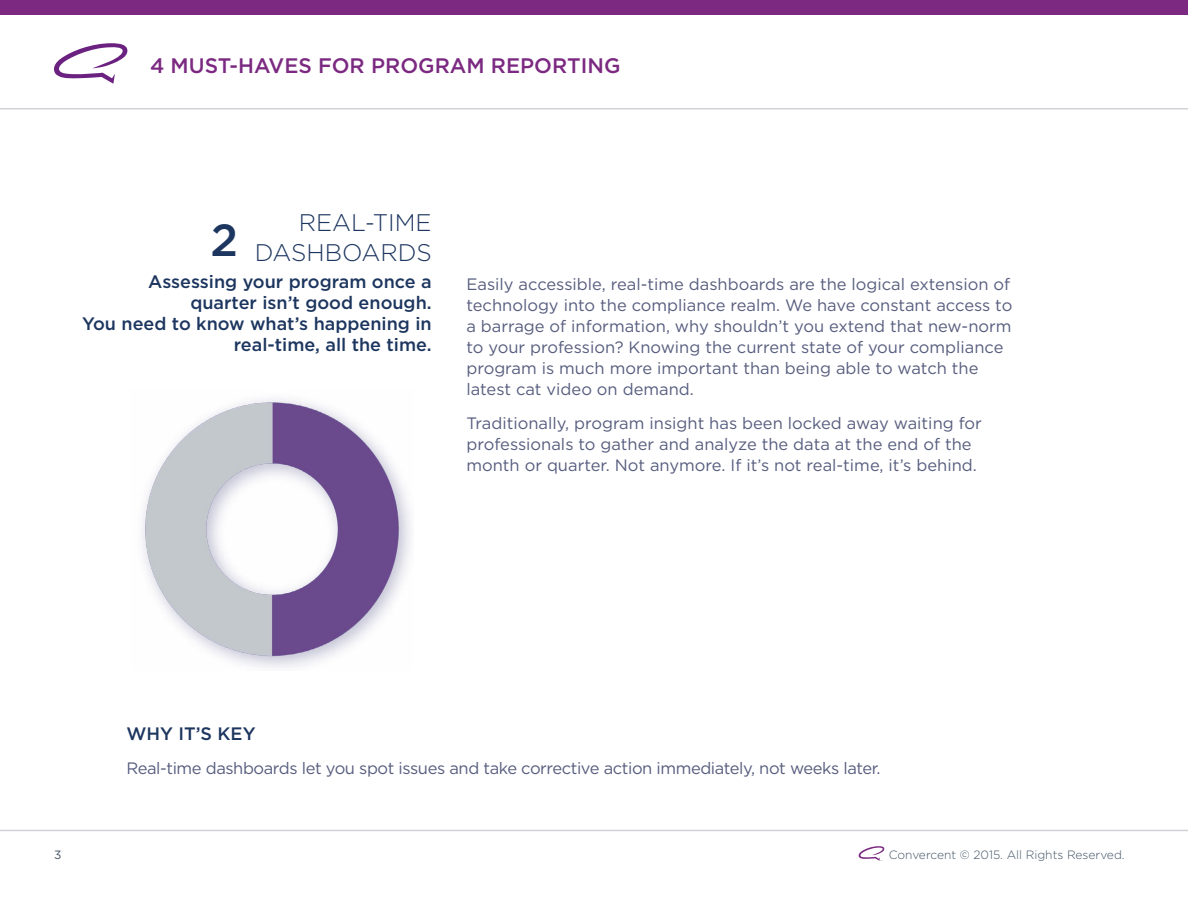
<style>
.page{position:relative;width:1188px;height:918px;background:#fff}
.page>*{position:absolute;margin:0;border:0;box-sizing:border-box;transform-origin:0 0}
.t1{font:500 45px "Gotham";color:#1d365f}
.t2{font:300 24px/30px "Gotham";color:#1d365f;text-align:right}
.t3{font:500 21px "Gotham";color:#7b2981}
.t4{font:500 18px/21px "Gotham";color:#1d365f;text-align:right}
.t5{font:16.5px/21px "Gotham";color:#575d7e}
.t6{font:16.5px "Gotham";letter-spacing:-.025em;color:#575d7e}
.t7{font:300 12px "Gotham";color:#425364}
.t8{font:12px "Gotham";color:#425364}
</style>
<div class="page">
<div style="left:0;top:0;width:1188px;height:15px;background:#7b2981"></div>
<svg style="left:859px;top:846px;width:26px;height:15px"></svg>
<hr style="left:0;top:830px;width:1188px;height:1px;background:#a2a5ae">
<svg style="left:54px;top:43px;width:74px;height:41px"></svg>
<hr style="left:0;top:108px;width:1188px;height:2px;background:#a2a5ae">
<img style="left:142px;top:399px;width:269px;height:269px">
<p class="t3" style="left:150px;top:51px;width:472px">4 MUST-HAVES FOR PROGRAM REPORTING</p>
<h2 class="t2" style="left:255px;top:207px;width:178px">REAL-TIME<br>DASHBOARDS</h2>
<p class="t4" style="left:82px;top:271px;width:351px">Assessing your program once a quarter isn’t good enough.<br>You need to know what’s happening in real-time, all the time.</p>
<h1 class="t1" style="left:210px;top:211px;width:29px">2</h1>
<p class="t5" style="left:466px;top:273px;width:547px">Easily accessible, real-time dashboards are the logical extension of technology into the compliance realm. We have constant access to a barrage of information, why shouldn’t you extend that new-norm to your profession? Knowing the current state of your compliance program is much more important than being able to watch the latest cat video on demand.</p>
<p class="t5" style="left:466px;top:413px;width:517px">Traditionally, program insight has been locked away waiting for professionals to gather and analyze the data at the end of the month or quarter. Not anymore. If it’s not real-time, it’s behind.</p>
<p class="t4" style="left:126px;top:723px;width:131px">WHY IT’S KEY</p>
<p class="t6" style="left:126px;top:758px;width:756px">Real-time dashboards let you spot issues and take corrective action immediately, not weeks later.</p>
<p class="t8" style="left:54px;top:847px;width:9px">3</p>
<p class="t7" style="left:889px;top:847px;width:237px">Convercent © 2015. All Rights Reserved.</p>
</div>
